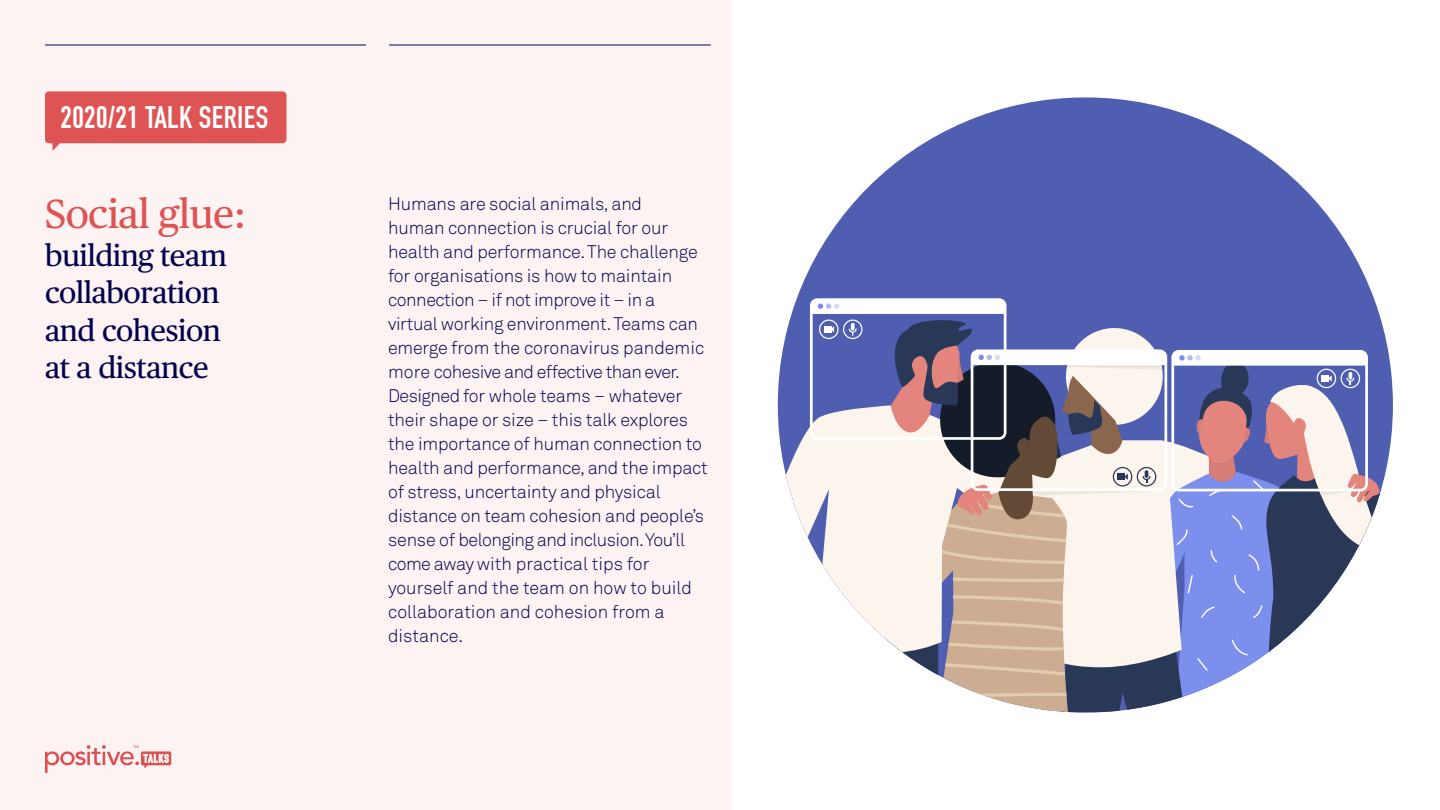
<style>
.page{position:relative;width:1440px;height:810px;background:#fff}
.page>*{position:absolute;margin:0;border:0;box-sizing:border-box;transform-origin:0 0}
.t1{font:40.5px "Publico Text";letter-spacing:-.015em;color:#de5454}
.t2{font:700 30.75px "DIN Condensed";letter-spacing:.015em;color:#fff}
.t3{font:30px/37.5px "Publico Text";letter-spacing:-.015em;color:#00004d}
.t4{font:300 18px/24px "Akkurat";letter-spacing:-.01em;color:#00004d}
</style>
<div class="page">
<div style="left:0;top:0;width:731px;height:810px;background:#fdf3f3"></div>
<hr style="left:45px;top:45px;width:321px;height:1px;background:#00004d">
<hr style="left:389px;top:45px;width:322px;height:1px;background:#00004d">
<div style="left:778px;top:97px;width:615px;height:616px;background:#4f5eb0;border-radius:50%"></div>
<svg style="left:778px;top:417px;width:31px;height:123px"></svg>
<svg style="left:809px;top:298px;width:584px;height:414px"></svg>
<svg style="left:45px;top:91px;width:241px;height:60px;background:#e26969"></svg>
<h2 class="t2" style="left:60px;top:96px;width:209px">2020/21 TALK SERIES</h2>
<h1 class="t1" style="left:45px;top:183px;width:203px">Social glue:</h1>
<h3 class="t3" style="left:45px;top:235px;width:183px">building team collaboration and cohesion at a distance</h3>
<p class="t4" style="left:388px;top:192px;width:321px">Humans are social animals, and<br>human connection is crucial for our health and performance. The challenge for organisations is how to maintain connection – if not improve it – in a virtual working environment. Teams can emerge from the coronavirus pandemic more cohesive and effective than ever.<br>Designed for whole teams – whatever their shape or size – this talk explores the importance of human connection to health and performance, and the impact of stress, uncertainty and physical distance on team cohesion and people’s sense of belonging and inclusion. You’ll come away with practical tips for yourself and the team on how to build collaboration and cohesion from a distance.</p>
</div>
